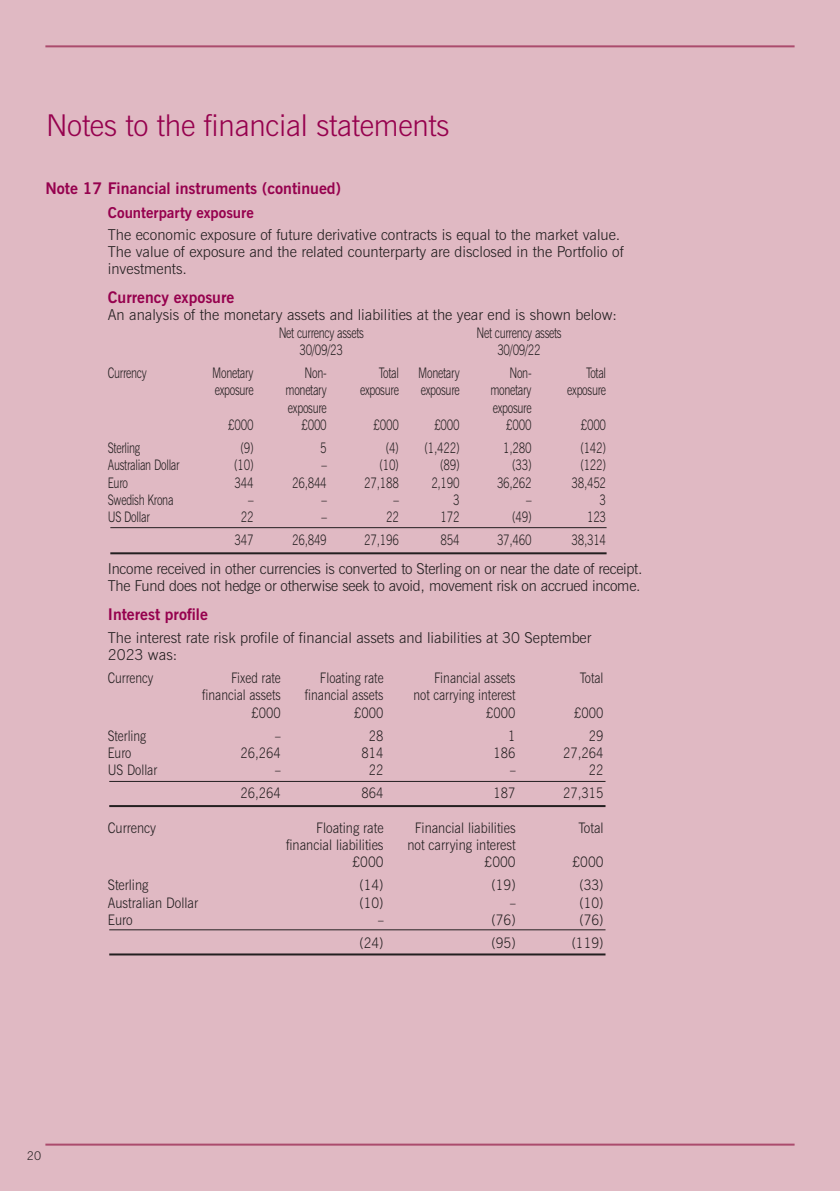
<style>
.page{position:relative;width:840px;height:1191px;background:#fff}
.page>*{position:absolute;margin:0;border:0;box-sizing:border-box;transform-origin:0 0}
.t1{font:300 30px "News Gothic BT";letter-spacing:-.01em;color:#96014e}
.t2{font:700 16px "News Gothic BT";color:#96014e}
.t3{font:300 15px/17.2px "News Gothic BT";color:#231f20}
.t4{font:700 15px "News Gothic BT";color:#96014e}
.t5{font:300 14.4px "News Gothic BT";color:#231f20;scale:.76 1}
.t6{font:300 14.4px "News Gothic BT";color:#231f20;scale:.85 1}
.t7{font:300 14.4px "News Gothic BT";letter-spacing:-.025em;color:#231f20;scale:.76 1}
.t8{font:300 14.4px "News Gothic BT";color:#231f20;scale:.9 1}
.t9{font:300 12px "News Gothic BT";color:#231f20}
</style>
<div class="page">
<div style="left:0;top:0;width:839px;height:1191px;background:#e0b9c3"></div>
<hr style="left:45px;top:45px;width:749px;height:2px;background:#ab4b6d">
<hr style="left:45px;top:1143px;width:749px;height:2px;background:#ab4b6d">
<hr style="left:110px;top:552px;width:496px;height:2px;background:#231f20">
<hr style="left:110px;top:527px;width:496px;height:1px;background:#231f20">
<hr style="left:109px;top:805px;width:496px;height:2px;background:#231f20">
<hr style="left:109px;top:781px;width:496px;height:1px;background:#231f20">
<hr style="left:109px;top:953px;width:496px;height:2px;background:#231f20">
<hr style="left:109px;top:929px;width:496px;height:1px;background:#231f20">
<h1 class="t1" style="left:46px;top:114px;width:405px">Notes to the financial statements</h1>
<p class="t2" style="left:45px;top:179px;width:297px">Note 17 Financial instruments (continued)</p>
<p class="t4" style="left:108px;top:204px;width:147px">Counterparty exposure</p>
<p class="t3" style="left:108px;top:227px;width:517px">The economic exposure of future derivative contracts is equal to the market value.<br>The value of exposure and the related counterparty are disclosed in the Portfolio of investments.</p>
<p class="t2" style="left:108px;top:288px;width:128px">Currency exposure</p>
<p class="t3" style="left:108px;top:308px;width:510px">An analysis of the monetary assets and liabilities at the year end is shown below:</p>
<p class="t7" style="left:278px;top:327px;width:113px">Net currency assets</p>
<p class="t7" style="left:476px;top:327px;width:113px">Net currency assets</p>
<p class="t5" style="left:299px;top:345px;width:59px">30/09/23</p>
<p class="t5" style="left:497px;top:345px;width:59px">30/09/22</p>
<p class="t7" style="left:108px;top:368px;width:53px">Currency</p>
<p class="t7" style="left:212px;top:368px;width:56px">Monetary</p>
<p class="t5" style="left:304px;top:368px;width:31px">Non-</p>
<p class="t5" style="left:378px;top:368px;width:28px">Total</p>
<p class="t7" style="left:418px;top:368px;width:56px">Monetary</p>
<p class="t5" style="left:509px;top:368px;width:31px">Non-</p>
<p class="t5" style="left:585px;top:368px;width:28px">Total</p>
<p class="t7" style="left:214px;top:385px;width:53px">exposure</p>
<p class="t7" style="left:285px;top:385px;width:56px">monetary</p>
<p class="t7" style="left:360px;top:385px;width:53px">exposure</p>
<p class="t7" style="left:420px;top:385px;width:53px">exposure</p>
<p class="t7" style="left:490px;top:385px;width:56px">monetary</p>
<p class="t7" style="left:567px;top:385px;width:53px">exposure</p>
<p class="t7" style="left:288px;top:402px;width:53px">exposure</p>
<p class="t7" style="left:492px;top:402px;width:53px">exposure</p>
<p class="t5" style="left:228px;top:419px;width:35px">£000</p>
<p class="t5" style="left:301px;top:419px;width:35px">£000</p>
<p class="t5" style="left:373px;top:419px;width:35px">£000</p>
<p class="t5" style="left:434px;top:419px;width:35px">£000</p>
<p class="t5" style="left:506px;top:419px;width:35px">£000</p>
<p class="t5" style="left:580px;top:419px;width:35px">£000</p>
<p class="t7" style="left:108px;top:442px;width:44px">Sterling</p>
<p class="t5" style="left:240px;top:442px;width:19px">(9)</p>
<p class="t5" style="left:320px;top:442px;width:10px">5</p>
<p class="t5" style="left:385px;top:442px;width:99px">(4) (1,422)</p>
<p class="t5" style="left:503px;top:442px;width:39px">1,280</p>
<p class="t5" style="left:580px;top:442px;width:35px">(142)</p>
<p class="t7" style="left:108px;top:460px;width:96px">Australian Dollar</p>
<p class="t5" style="left:234px;top:460px;width:27px">(10)</p>
<p class="t5" style="left:321px;top:460px;width:9px">–</p>
<p class="t5" style="left:379px;top:460px;width:27px">(10)</p>
<p class="t5" style="left:440px;top:460px;width:27px">(89)</p>
<p class="t5" style="left:512px;top:460px;width:27px">(33)</p>
<p class="t5" style="left:580px;top:460px;width:35px">(122)</p>
<p class="t5" style="left:108px;top:477px;width:28px">Euro</p>
<p class="t5" style="left:234px;top:477px;width:27px">344</p>
<p class="t5" style="left:292px;top:477px;width:47px">26,844</p>
<p class="t5" style="left:364px;top:477px;width:47px">27,188</p>
<p class="t5" style="left:431px;top:477px;width:39px">2,190</p>
<p class="t5" style="left:496px;top:477px;width:47px">36,262</p>
<p class="t5" style="left:571px;top:477px;width:47px">38,452</p>
<p class="t7" style="left:108px;top:494px;width:88px">Swedish Krona</p>
<p class="t5" style="left:248px;top:494px;width:9px">–</p>
<p class="t5" style="left:321px;top:494px;width:9px">–</p>
<p class="t5" style="left:393px;top:494px;width:9px">–</p>
<p class="t5" style="left:453px;top:494px;width:10px">3</p>
<p class="t5" style="left:526px;top:494px;width:9px">–</p>
<p class="t5" style="left:599px;top:494px;width:10px">3</p>
<p class="t7" style="left:108px;top:512px;width:57px">US Dollar</p>
<p class="t5" style="left:241px;top:512px;width:18px">22</p>
<p class="t5" style="left:321px;top:512px;width:9px">–</p>
<p class="t5" style="left:386px;top:512px;width:18px">22</p>
<p class="t5" style="left:440px;top:512px;width:27px">172</p>
<p class="t5" style="left:512px;top:512px;width:27px">(49)</p>
<p class="t5" style="left:586px;top:512px;width:27px">123</p>
<p class="t5" style="left:234px;top:535px;width:27px">347</p>
<p class="t5" style="left:292px;top:535px;width:47px">26,849</p>
<p class="t5" style="left:364px;top:535px;width:47px">27,196</p>
<p class="t5" style="left:440px;top:535px;width:27px">854</p>
<p class="t5" style="left:496px;top:535px;width:47px">37,460</p>
<p class="t5" style="left:571px;top:535px;width:47px">38,314</p>
<p class="t3" style="left:108px;top:561px;width:536px">Income received in other currencies is converted to Sterling on or near the date of receipt.<br>The Fund does not hedge or otherwise seek to avoid, movement risk on accrued income.</p>
<p class="t2" style="left:108px;top:605px;width:101px">Interest profile</p>
<p class="t3" style="left:108px;top:630px;width:485px">The interest rate risk profile of financial assets and liabilities at 30 September<br>2023 was:</p>
<p class="t6" style="left:108px;top:672px;width:55px">Currency</p>
<p class="t6" style="left:231px;top:672px;width:60px">Fixed rate</p>
<p class="t6" style="left:320px;top:672px;width:76px">Floating rate</p>
<p class="t6" style="left:434px;top:672px;width:97px">Financial assets</p>
<p class="t6" style="left:579px;top:672px;width:29px">Total</p>
<p class="t6" style="left:202px;top:690px;width:94px">financial assets</p>
<p class="t6" style="left:305px;top:690px;width:94px">financial assets</p>
<p class="t6" style="left:413px;top:690px;width:122px">not carrying interest</p>
<p class="t6" style="left:251px;top:707px;width:36px">£000</p>
<p class="t6" style="left:354px;top:707px;width:36px">£000</p>
<p class="t6" style="left:486px;top:707px;width:36px">£000</p>
<p class="t6" style="left:574px;top:707px;width:36px">£000</p>
<p class="t6" style="left:108px;top:730px;width:47px">Sterling</p>
<p class="t5" style="left:275px;top:730px;width:9px">–</p>
<p class="t6" style="left:368px;top:730px;width:19px">28</p>
<p class="t6" style="left:508px;top:730px;width:10px">1</p>
<p class="t6" style="left:588px;top:730px;width:19px">29</p>
<p class="t6" style="left:108px;top:747px;width:29px">Euro</p>
<p class="t6" style="left:240px;top:747px;width:49px">26,264</p>
<p class="t6" style="left:361px;top:747px;width:27px">814</p>
<p class="t6" style="left:493px;top:747px;width:27px">186</p>
<p class="t6" style="left:563px;top:747px;width:49px">27,264</p>
<p class="t6" style="left:108px;top:765px;width:60px">US Dollar</p>
<p class="t5" style="left:275px;top:765px;width:9px">–</p>
<p class="t6" style="left:368px;top:765px;width:19px">22</p>
<p class="t5" style="left:510px;top:765px;width:9px">–</p>
<p class="t6" style="left:588px;top:765px;width:19px">22</p>
<p class="t6" style="left:240px;top:787px;width:49px">26,264</p>
<p class="t6" style="left:361px;top:787px;width:27px">864</p>
<p class="t6" style="left:493px;top:787px;width:27px">187</p>
<p class="t6" style="left:563px;top:787px;width:49px">27,315</p>
<p class="t8" style="left:108px;top:822px;width:55px">Currency</p>
<p class="t8" style="left:316px;top:822px;width:76px">Floating rate</p>
<p class="t8" style="left:414px;top:822px;width:113px">Financial liabilities</p>
<p class="t8" style="left:578px;top:822px;width:29px">Total</p>
<p class="t8" style="left:286px;top:839px;width:110px">financial liabilities</p>
<p class="t8" style="left:407px;top:839px;width:122px">not carrying interest</p>
<p class="t8" style="left:352px;top:857px;width:36px">£000</p>
<p class="t8" style="left:484px;top:857px;width:36px">£000</p>
<p class="t8" style="left:572px;top:857px;width:36px">£000</p>
<p class="t8" style="left:108px;top:880px;width:47px">Sterling</p>
<p class="t8" style="left:359px;top:880px;width:28px">(14)</p>
<p class="t8" style="left:491px;top:880px;width:28px">(19)</p>
<p class="t8" style="left:579px;top:880px;width:28px">(33)</p>
<p class="t8" style="left:108px;top:897px;width:102px">Australian Dollar</p>
<p class="t8" style="left:359px;top:897px;width:28px">(10)</p>
<p class="t5" style="left:510px;top:897px;width:9px">–</p>
<p class="t8" style="left:579px;top:897px;width:28px">(10)</p>
<p class="t8" style="left:108px;top:914px;width:29px">Euro</p>
<p class="t5" style="left:378px;top:914px;width:9px">–</p>
<p class="t8" style="left:491px;top:914px;width:28px">(76)</p>
<p class="t8" style="left:579px;top:914px;width:28px">(76)</p>
<p class="t8" style="left:359px;top:937px;width:28px">(24)</p>
<p class="t8" style="left:491px;top:937px;width:28px">(95)</p>
<p class="t8" style="left:571px;top:937px;width:37px">(119)</p>
<p class="t9" style="left:27px;top:1151px;width:16px">20</p>
</div>
